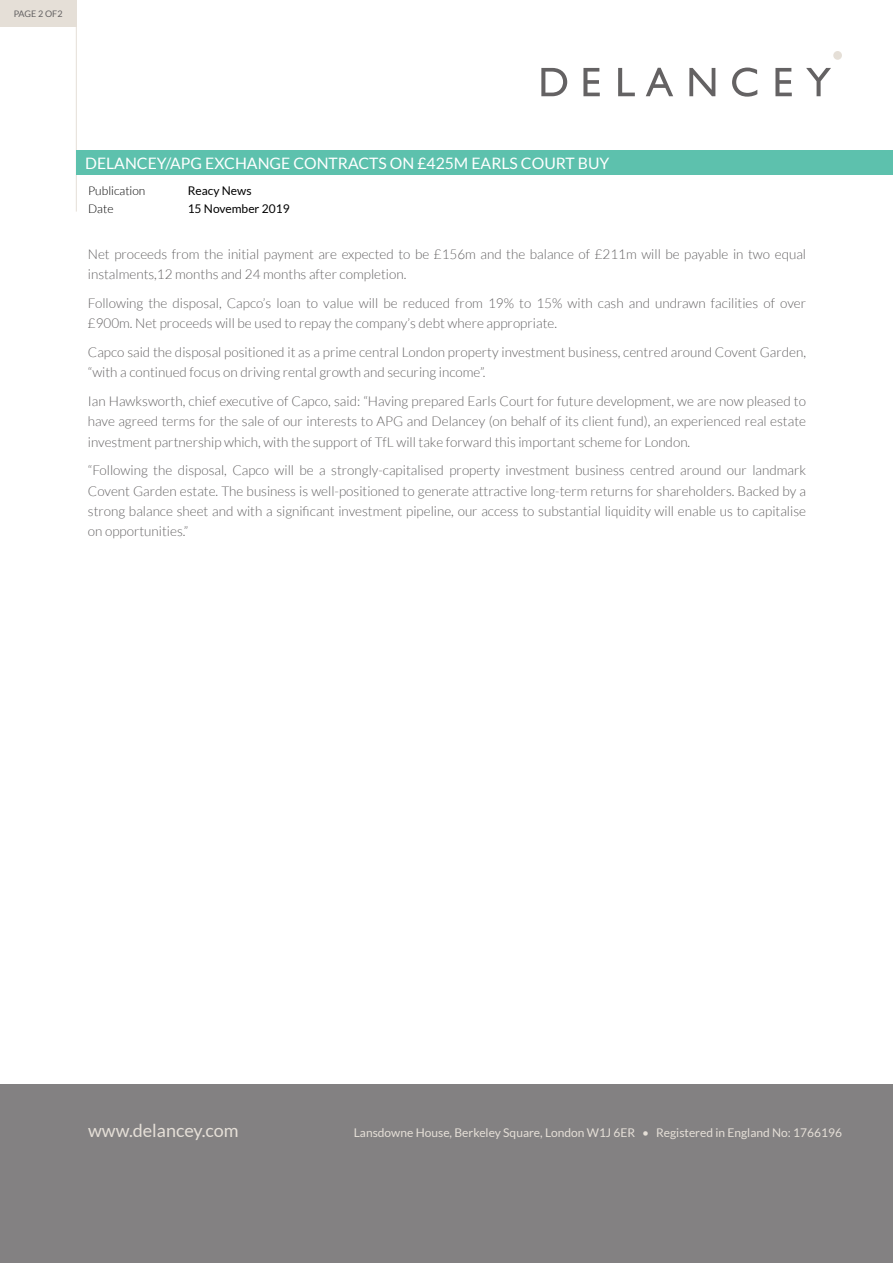
<style>
.page{position:relative;width:893px;height:1263px;background:#fff}
.page>*{position:absolute;margin:0;border:0;box-sizing:border-box;transform-origin:0 0}
.t1{font:18px "Lato";color:#e5dfd7}
.t2{font:15.75px "Lato";color:#fff}
.t3{font:300 13.5px/20.2px "Lato";color:#646263}
.t4{font:12px "Lato";color:#e5dfd7}
.t5{font:12px "Lato";color:#000}
.t6{font:300 12px "Lato";color:#000}
.t7{font:9px "Lato";color:#646263}
</style>
<div class="page">
<div style="left:0;top:1084px;width:893px;height:179px;background:#838182"></div>
<div style="left:833px;top:51px;width:9px;height:9px;background:#e5dfd7;border-radius:50%"></div>
<svg style="left:541px;top:68px;width:26px;height:28px"></svg>
<svg style="left:583px;top:68px;width:17px;height:28px"></svg>
<svg style="left:618px;top:68px;width:17px;height:28px"></svg>
<svg style="left:646px;top:68px;width:27px;height:28px"></svg>
<svg style="left:689px;top:68px;width:26px;height:28px"></svg>
<svg style="left:732px;top:68px;width:25px;height:29px"></svg>
<svg style="left:775px;top:68px;width:17px;height:28px"></svg>
<svg style="left:806px;top:68px;width:25px;height:28px"></svg>
<div style="left:0;top:0;width:76px;height:27px;background:#e5dfd7"></div>
<hr style="left:76px;top:0;width:1px;height:212px;background:#e5dfd7">
<div style="left:77px;top:151px;width:816px;height:24px;background:#5dc1ad"></div>
<p class="t7" style="left:14px;top:9px;width:50px">PAGE 2 OF2</p>
<p class="t2" style="left:85px;top:155px;width:526px">DELANCEY/APG EXCHANGE CONTRACTS ON £425M EARLS COURT BUY</p>
<p class="t6" style="left:88px;top:185px;width:59px">Publication</p>
<p class="t5" style="left:188px;top:184px;width:65px">Reacy News</p>
<p class="t6" style="left:88px;top:203px;width:27px">Date</p>
<p class="t5" style="left:188px;top:202px;width:103px">15 November 2019</p>
<p class="t3" style="left:88px;top:244px;width:720px">Net proceeds from the initial payment are expected to be £156m and the balance of £211m will be payable in two equal instalments,12 months and 24 months after completion.</p>
<p class="t3" style="left:88px;top:293px;width:720px">Following the disposal, Capco’s loan to value will be reduced from 19% to 15% with cash and undrawn facilities of over £900m. Net proceeds will be used to repay the company’s debt where appropriate.</p>
<p class="t3" style="left:88px;top:342px;width:720px">Capco said the disposal positioned it as a prime central London property investment business, centred around Covent Garden, “with a continued focus on driving rental growth and securing income”.</p>
<p class="t3" style="left:88px;top:391px;width:720px;text-align:justify">Ian Hawksworth, chief executive of Capco, said: “Having prepared Earls Court for future development, we are now pleased to have agreed terms for the sale of our interests to APG and Delancey (on behalf of its client fund), an experienced real estate investment partnership which, with the support of TfL will take forward this important scheme for London.</p>
<p class="t3" style="left:88px;top:460px;width:720px;text-align:justify">“Following the disposal, Capco will be a strongly-capitalised property investment business centred around our landmark Covent Garden estate. The business is well-positioned to generate attractive long-term returns for shareholders. Backed by a strong balance sheet and with a significant investment pipeline, our access to substantial liquidity will enable us to capitalise on opportunities.”</p>
<h1 class="t1" style="left:88px;top:1120px;width:152px">www.delancey.com</h1>
<p class="t4" style="left:354px;top:1126px;width:490px">Lansdowne House, Berkeley Square, London W1J 6ER • Registered in England No: 1766196</p>
</div>
